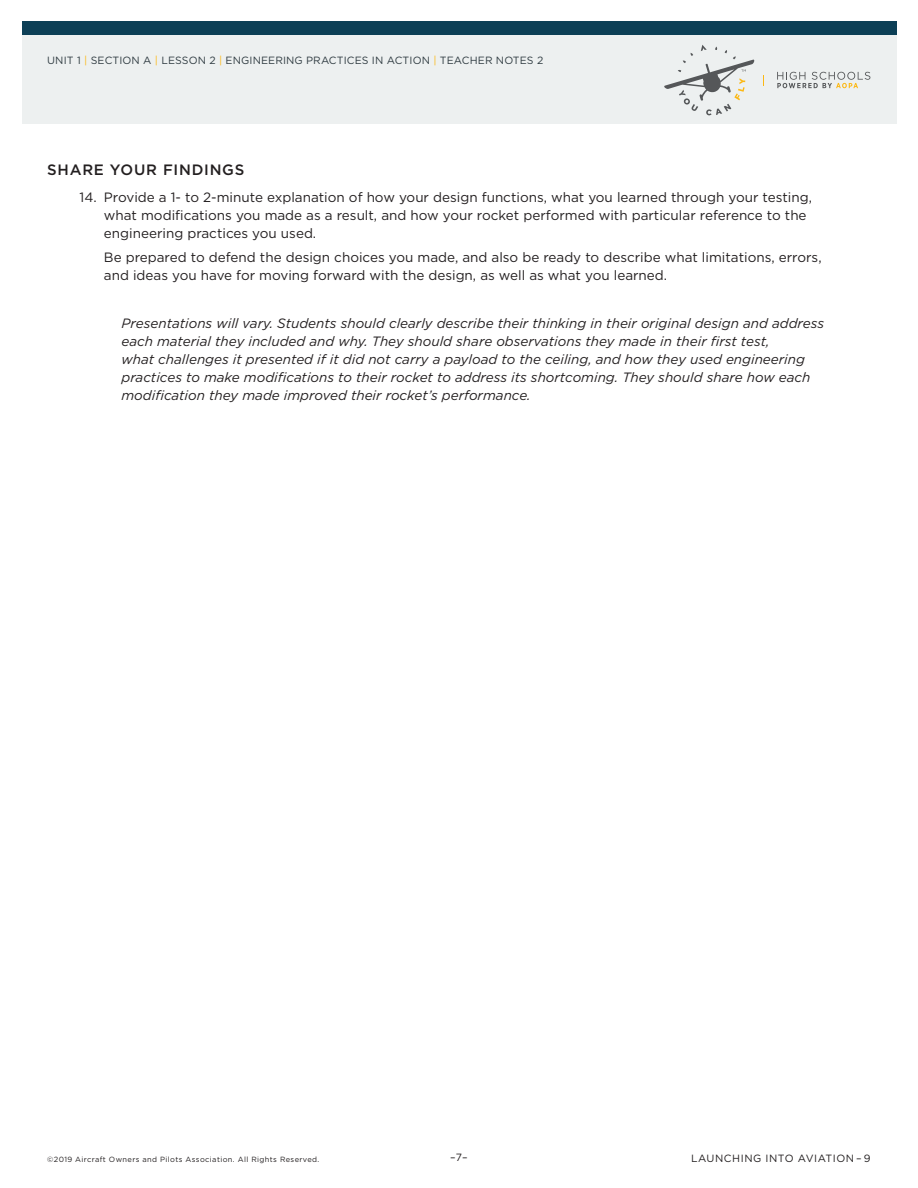
<style>
.page{position:relative;width:918px;height:1188px;background:#fff}
.page>*{position:absolute;margin:0;border:0;box-sizing:border-box;transform-origin:0 0}
.Subheads_-_no_rules{font:500 15px "Gotham";letter-spacing:.05em;color:#231f20}
.Bodycopy{font:italic 13.5px/18px "Gotham";color:#231f20}
.Bodycopy-2{font:13.5px/18px "Gotham";color:#231f20}
.t1{font:10.5px "Gotham";letter-spacing:.01em;color:#2f3b41}
.t2{font:10.5px "Gotham";letter-spacing:.05em;color:#231f20}
.t3{font:7.5px "Gotham";letter-spacing:.05em;color:#231f20}
.s1{color:#fcb814}
</style>
<div class="page">
<div style="left:22px;top:22px;width:874px;height:102px;background:#edf0f0"></div>
<div style="left:22px;top:22px;width:874px;height:13px;background:#0c3f56"></div>
<svg style="left:777px;top:72px;width:93px;height:16px"></svg>
<svg style="left:664px;top:45px;width:91px;height:70px"></svg>
<p class="t1" style="left:47px;top:55px;width:498px">UNIT 1 <span class="s1">|</span> SECTION A <span class="s1">|</span> LESSON 2 <span class="s1">|</span> ENGINEERING PRACTICES IN ACTION <span class="s1">|</span> TEACHER NOTES 2</p>
<p class="Subheads_-_no_rules" style="left:47px;top:161px;width:199px">SHARE YOUR FINDINGS</p>
<p class="Bodycopy-2" style="left:104px;top:188px;width:710px;text-indent:-24px">14. Provide a 1- to 2-minute explanation of how your design functions, what you learned through your testing, what modifications you made as a result, and how your rocket performed with particular reference to the engineering practices you used.</p>
<p class="Bodycopy-2" style="left:104px;top:248px;width:719px">Be prepared to defend the design choices you made, and also be ready to describe what limitations, errors, and ideas you have for moving forward with the design, as well as what you learned.</p>
<p class="Bodycopy" style="left:122px;top:314px;width:704px">Presentations will vary. Students should clearly describe their thinking in their original design and address each material they included and why. They should share observations they made in their first test,<br>what challenges it presented if it did not carry a payload to the ceiling, and how they used engineering practices to make modifications to their rocket to address its shortcoming. They should share how each modification they made improved their rocket’s performance.</p>
<p class="t3" style="left:47px;top:1155px;width:274px">©2019 Aircraft Owners and Pilots Association. All Rights Reserved.</p>
<p class="t2" style="left:450px;top:1152px;width:19px">–7–</p>
<p class="t2" style="left:691px;top:1153px;width:181px">LAUNCHING INTO AVIATION – 9</p>
</div>
